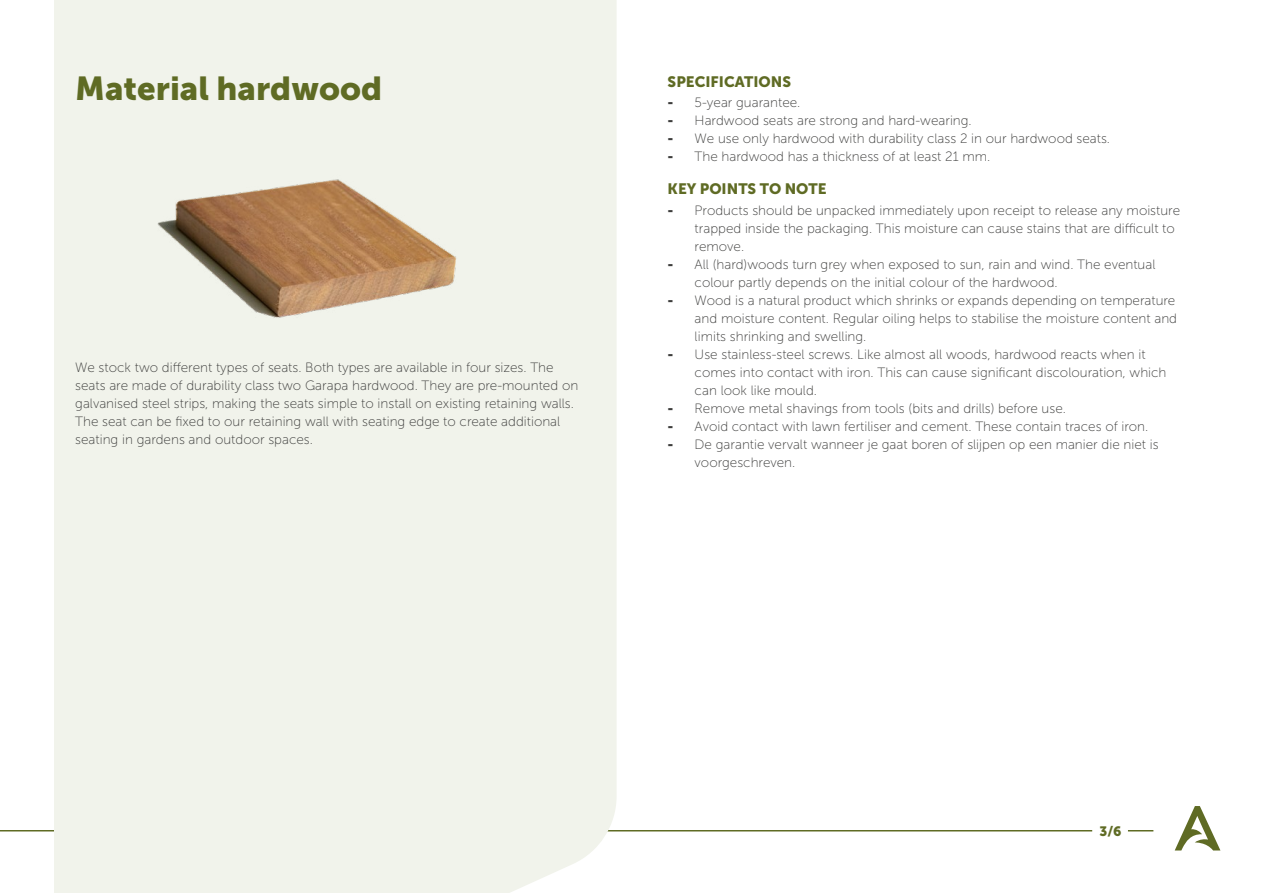
<style>
.page{position:relative;width:1263px;height:893px;background:#fff}
.page>*{position:absolute;margin:0;border:0;box-sizing:border-box;transform-origin:0 0}
.t1{font:33px "Museo Sans 900";color:#5f6b24}
.t2{font:15px "Museo Sans 900";color:#5f6b24}
.t3{font:13.5px/18px "Museo Sans 100";color:#3c3c3b}
.t4{font:13.5px "Museo Sans 900";color:#5f6b24}
.s1{font-family:"Museo Sans 900"}
</style>
<div class="page">
<svg style="left:1175px;top:806px;width:45px;height:44px"></svg>
<svg style="left:1128px;top:830px;width:25px;height:1px"></svg>
<hr style="left:0;top:830px;width:80px;height:1px;background:#5f6b24">
<hr style="left:217px;top:830px;width:875px;height:1px;background:#5f6b24">
<div style="left:54px;top:0;width:563px;height:893px;background:#f1f3eb"></div>
<img style="left:111px;top:142px;width:419px;height:200px">
<h1 class="t1" style="left:75px;top:70px;width:308px">Material hardwood</h1>
<p class="t3" style="left:75px;top:359px;width:504px">We stock two different types of seats. Both types are available in four sizes. The seats are made of durability class two Garapa hardwood. They are pre-mounted on galvanised steel strips, making the seats simple to install on existing retaining walls.<br>The seat can be fixed to our retaining wall with seating edge to create additional seating in gardens and outdoor spaces.</p>
<p class="t2" style="left:668px;top:73px;width:125px">SPECIFICATIONS</p>
<p class="t3" style="left:668px;top:94px;width:134px"><span class="s1">-</span> 5-year guarantee.</p>
<p class="t3" style="left:668px;top:112px;width:306px"><span class="s1">-</span> Hardwood seats are strong and hard-wearing.</p>
<p class="t3" style="left:668px;top:130px;width:444px"><span class="s1">-</span> We use only hardwood with durability class 2 in our hardwood seats.</p>
<p class="t3" style="left:668px;top:148px;width:324px"><span class="s1">-</span> The hardwood has a thickness of at least 21 mm.</p>
<p class="t2" style="left:668px;top:180px;width:161px">KEY POINTS TO NOTE</p>
<p class="t3" style="left:695px;top:201px;width:487px;text-indent:-27px"><span class="s1">-</span> Products should be unpacked immediately upon receipt to release any moisture trapped inside the packaging. This moisture can cause stains that are difficult to remove.</p>
<p class="t3" style="left:695px;top:255px;width:462px;text-indent:-27px"><span class="s1">-</span> All (hard)woods turn grey when exposed to sun, rain and wind. The eventual colour partly depends on the initial colour of the hardwood.</p>
<p class="t3" style="left:695px;top:291px;width:484px;text-indent:-27px"><span class="s1">-</span> Wood is a natural product which shrinks or expands depending on temperature and moisture content. Regular oiling helps to stabilise the moisture content and limits shrinking and swelling.</p>
<p class="t3" style="left:695px;top:345px;width:473px;text-indent:-27px"><span class="s1">-</span> Use stainless-steel screws. Like almost all woods, hardwood reacts when it comes into contact with iron. This can cause significant discolouration, which can look like mould.</p>
<p class="t3" style="left:668px;top:399px;width:400px"><span class="s1">-</span> Remove metal shavings from tools (bits and drills) before use.</p>
<p class="t3" style="left:668px;top:417px;width:482px"><span class="s1">-</span> Avoid contact with lawn fertiliser and cement. These contain traces of iron.</p>
<p class="t3" style="left:695px;top:435px;width:466px;text-indent:-27px"><span class="s1">-</span> De garantie vervalt wanneer je gaat boren of slijpen op een manier die niet is voorgeschreven.</p>
<p class="t4" style="left:1099px;top:823px;width:24px">3/6</p>
</div>
